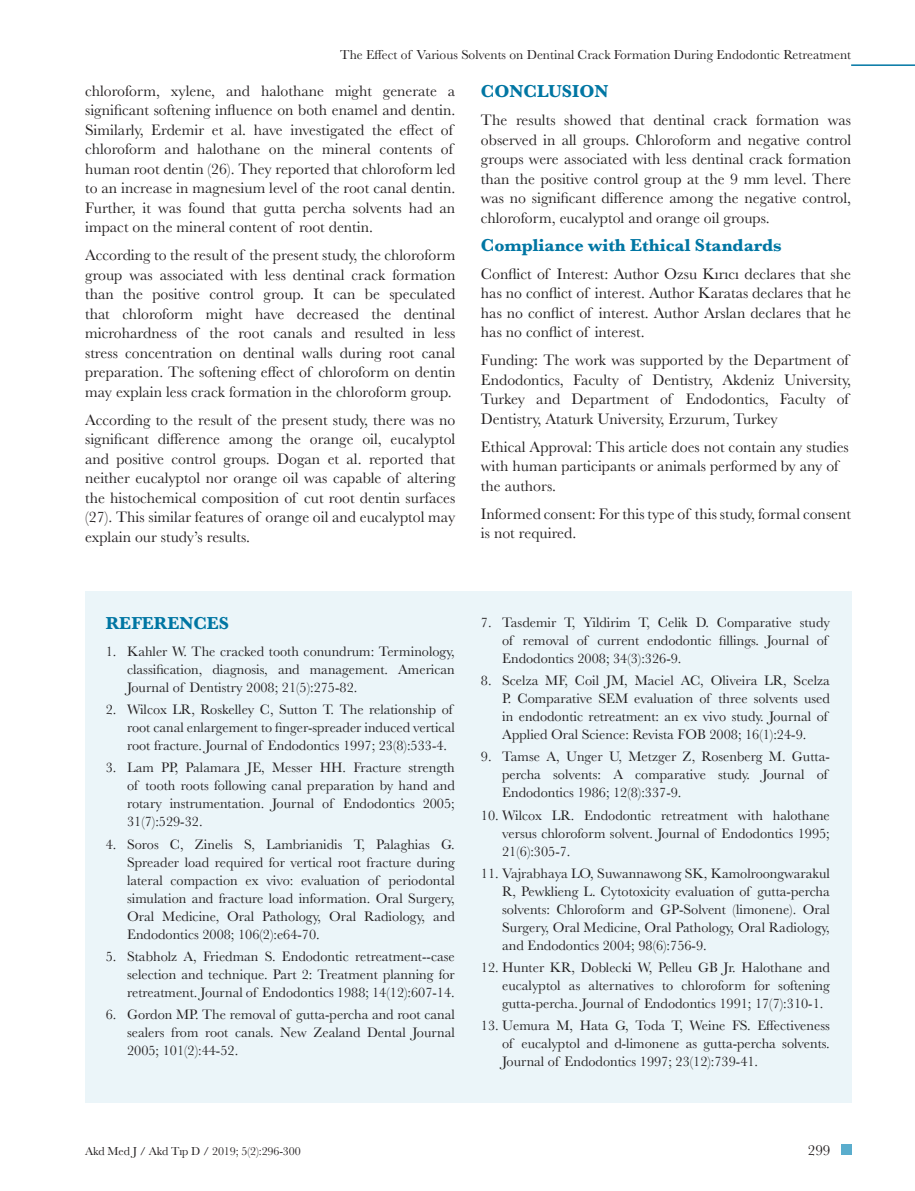
<style>
.page{position:relative;width:915px;height:1191px;background:#fff}
.page>*{position:absolute;margin:0;border:0;box-sizing:border-box;transform-origin:0 0}
.t1{font:700 18px "Baskerville";color:#0076a3}
.t2{font:15.75px/19.5px "Baskerville";color:#231f20;text-align:justify}
.t3{font:15px "Baskerville";color:#231f20}
.t4{font:14.25px/18px "Baskerville";color:#231f20;text-align:justify}
.t5{font:13.5px "Baskerville";color:#231f20}
.t6{font:12px "Baskerville";letter-spacing:-.01em;color:#231f20}
</style>
<div class="page">
<div style="left:840px;top:1144px;width:10px;height:10px;background:#5aadcd"></div>
<hr style="left:850px;top:64px;width:64px;height:2px;background:#0076a3">
<div style="left:85px;top:591px;width:765px;height:511px;background:#ebf5f9"></div>
<p class="t5" style="left:340px;top:46px;width:512px">The Effect of Various Solvents on Dentinal Crack Formation During Endodontic Retreatment</p>
<p class="t2" style="left:85px;top:81px;width:371px;text-align:left">chloroform, xylene, and halothane might generate a significant softening influence on both enamel and dentin.<br>Similarly, Erdemir et al. have investigated the effect of chloroform and halothane on the mineral contents of human root dentin (26). They reported that chloroform led to an increase in magnesium level of the root canal dentin.<br>Further, it was found that gutta percha solvents had an impact on the mineral content of root dentin.</p>
<p class="t2" style="left:85px;top:245px;width:371px">According to the result of the present study, the chloroform group was associated with less dentinal crack formation than the positive control group. It can be speculated that chloroform might have decreased the dentinal microhardness of the root canals and resulted in less stress concentration on dentinal walls during root canal preparation. The softening effect of chloroform on dentin may explain less crack formation in the chloroform group.</p>
<p class="t2" style="left:85px;top:410px;width:371px">According to the result of the present study, there was no significant difference among the orange oil, eucalyptol and positive control groups. Dogan et al. reported that neither eucalyptol nor orange oil was capable of altering the histochemical composition of cut root dentin surfaces (27). This similar features of orange oil and eucalyptol may explain our study’s results.</p>
<p class="t1" style="left:480px;top:79px;width:129px">CONCLUSION</p>
<p class="t2" style="left:480px;top:111px;width:371px">The results showed that dentinal crack formation was observed in all groups. Chloroform and negative control groups were associated with less dentinal crack formation than the positive control group at the 9 mm level. There was no significant difference among the negative control, chloroform, eucalyptol and orange oil groups.</p>
<p class="t1" style="left:480px;top:232px;width:302px">Compliance with Ethical Standards</p>
<p class="t2" style="left:480px;top:264px;width:371px">Conflict of Interest: Author Ozsu Kırıcı declares that she has no conflict of interest. Author Karatas declares that he has no conflict of interest. Author Arslan declares that he has no conflict of interest.</p>
<p class="t2" style="left:480px;top:351px;width:371px;text-align:left">Funding: The work was supported by the Department of Endodontics, Faculty of Dentistry, Akdeniz University, Turkey and Department of Endodontics, Faculty of Dentistry, Ataturk University, Erzurum, Turkey</p>
<p class="t2" style="left:480px;top:437px;width:369px;text-align:left">Ethical Approval: This article does not contain any studies with human participants or animals performed by any of the authors.</p>
<p class="t2" style="left:480px;top:504px;width:371px">Informed consent: For this type of this study, formal consent is not required.</p>
<p class="t1" style="left:106px;top:611px;width:125px">REFERENCES</p>
<p class="t4" style="left:127px;top:642px;width:329px;text-indent:-21px">1. Kahler W. The cracked tooth conundrum: Terminology, classification, diagnosis, and management. American Journal of Dentistry 2008; 21(5):275-82.</p>
<p class="t4" style="left:127px;top:700px;width:329px;text-align:left;text-indent:-21px">2. Wilcox LR, Roskelley C, Sutton T. The relationship of root canal enlargement to finger-spreader induced vertical root fracture. Journal of Endodontics 1997; 23(8):533-4.</p>
<p class="t4" style="left:127px;top:759px;width:329px;text-indent:-21px">3. Lam PP, Palamara JE, Messer HH. Fracture strength of tooth roots following canal preparation by hand and rotary instrumentation. Journal of Endodontics 2005; 31(7):529-32.</p>
<p class="t4" style="left:127px;top:835px;width:329px;text-indent:-21px">4. Soros C, Zinelis S, Lambrianidis T, Palaghias G.<br>Spreader load required for vertical root fracture during lateral compaction ex vivo: evaluation of periodontal simulation and fracture load information. Oral Surgery, Oral Medicine, Oral Pathology, Oral Radiology, and Endodontics 2008; 106(2):e64-70.</p>
<p class="t4" style="left:127px;top:947px;width:329px;text-indent:-21px">5. Stabholz A, Friedman S. Endodontic retreatment--case selection and technique. Part 2: Treatment planning for retreatment. Journal of Endodontics 1988; 14(12):607-14.</p>
<p class="t4" style="left:127px;top:1005px;width:329px;text-indent:-21px">6. Gordon MP. The removal of gutta-percha and root canal sealers from root canals. New Zealand Dental Journal 2005; 101(2):44-52.</p>
<p class="t4" style="left:502px;top:613px;width:329px;text-align:left;text-indent:-21px">7. Tasdemir T, Yildirim T, Celik D. Comparative study of removal of current endodontic fillings. Journal of<br>Endodontics 2008; 34(3):326-9.</p>
<p class="t4" style="left:502px;top:671px;width:329px;text-align:left;text-indent:-21px">8. Scelza MF, Coil JM, Maciel AC, Oliveira LR, Scelza P. Comparative SEM evaluation of three solvents used in endodontic retreatment: an ex vivo study. Journal of Applied Oral Science: Revista FOB 2008; 16(1):24-9.</p>
<p class="t4" style="left:502px;top:748px;width:329px;text-align:left;text-indent:-21px">9. Tamse A, Unger U, Metzger Z, Rosenberg M. Gutta&shy;percha solvents: A comparative study. Journal of<br>Endodontics 1986; 12(8):337-9.</p>
<p class="t4" style="left:502px;top:806px;width:329px;text-indent:-21px">10. Wilcox LR. Endodontic retreatment with halothane versus chloroform solvent. Journal of Endodontics 1995; 21(6):305-7.</p>
<p class="t4" style="left:502px;top:864px;width:329px;text-indent:-21px">11. Vajrabhaya LO, Suwannawong SK, Kamolroongwarakul R, Pewklieng L. Cytotoxicity evaluation of gutta-percha solvents: Chloroform and GP-Solvent (limonene). Oral Surgery, Oral Medicine, Oral Pathology, Oral Radiology, and Endodontics 2004; 98(6):756-9.</p>
<p class="t4" style="left:502px;top:958px;width:329px;text-indent:-21px">12. Hunter KR, Doblecki W, Pelleu GB Jr. Halothane and eucalyptol as alternatives to chloroform for softening gutta-percha. Journal of Endodontics 1991; 17(7):310-1.</p>
<p class="t4" style="left:502px;top:1017px;width:329px;text-indent:-21px">13. Uemura M, Hata G, Toda T, Weine FS. Effectiveness of eucalyptol and d-limonene as gutta-percha solvents.<br>Journal of Endodontics 1997; 23(12):739-41.</p>
<p class="t6" style="left:85px;top:1143px;width:217px">Akd Med J / Akd Tıp D / 2019; 5(2):296-300</p>
<p class="t3" style="left:807px;top:1140px;width:24px">299</p>
</div>
